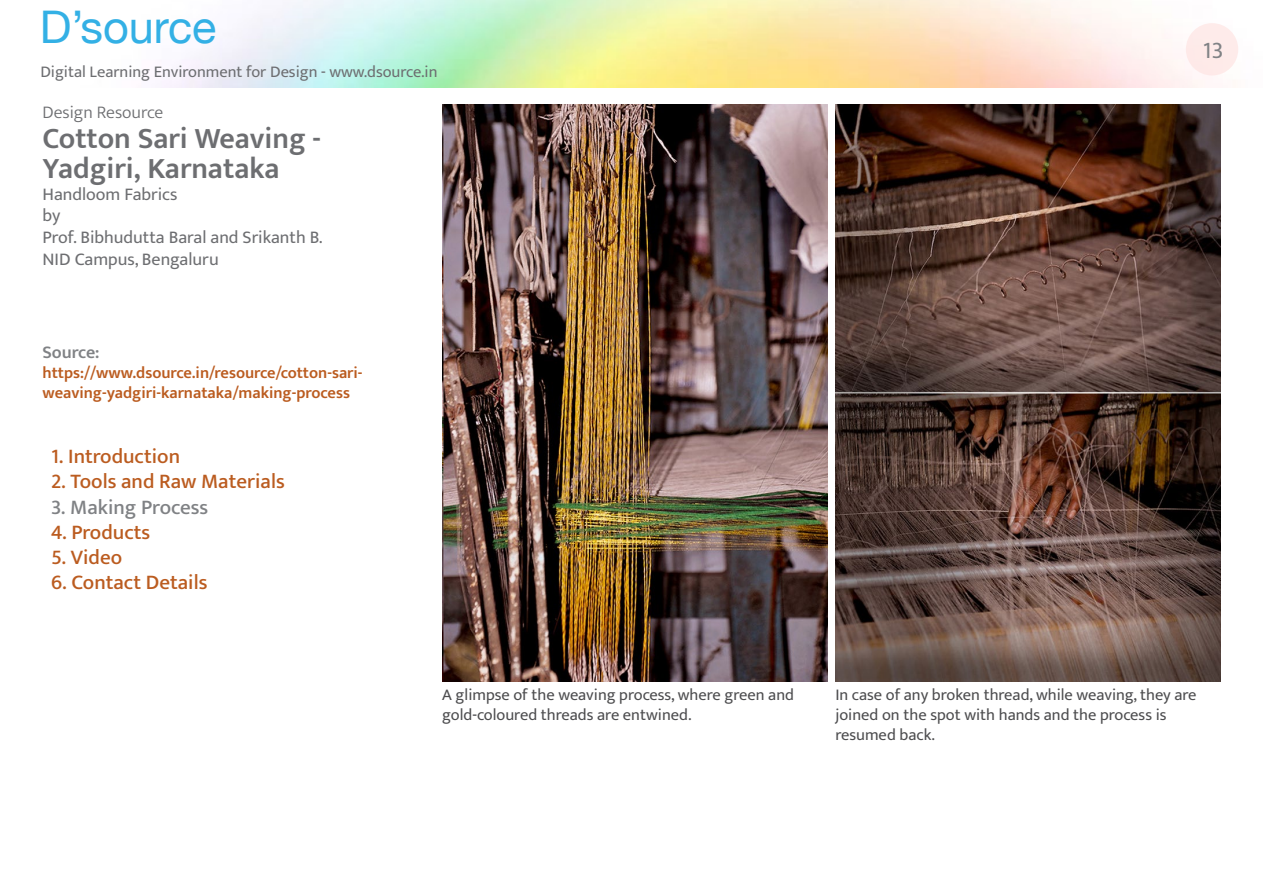
<style>
.page{position:relative;width:1263px;height:893px;background:#fff}
.page>*{position:absolute;margin:0;border:0;box-sizing:border-box;transform-origin:0 0}
.t1{font:45px "Helvetica Neue";color:#33b0e5}
.t2{font:600 30px/30px "Ek Mukta";color:#6d6e71}
.t3{font:24px "Ek Mukta";color:#808285}
.t4{font:500 21px "Ek Mukta";color:#bb5c20}
.t5{font:500 21px "Ek Mukta";color:#808285}
.t6{font:18px/21.6px "Ek Mukta";color:#6d6e71}
.t7{font:300 18px "Ek Mukta";color:#6d6e71}
.t8{font:600 18px "Ek Mukta";color:#808285}
.t9{font:16.5px/19.8px "Ek Mukta";color:#4d4d4f}
.t10{font:600 16.5px/19.8px "Ek Mukta";color:#bb5c20}
.t11{font:16.5px "Ek Mukta";color:#6d6e71}
</style>
<div class="page">
<div style="left:1186px;top:23px;width:52px;height:52px;background:#feebea;border-radius:50%"></div>
<img style="left:835px;top:105px;width:385px;height:576px">
<img style="left:442px;top:105px;width:385px;height:576px">
<h1 class="t1" style="left:40px;top:0;width:178px">D’source</h1>
<p class="t11" style="left:40px;top:62px;width:399px">Digital Learning Environment for Design - www.dsource.in</p>
<p class="t7" style="left:43px;top:101px;width:122px">Design Resource</p>
<h2 class="t2" style="left:43px;top:123px;width:280px">Cotton Sari Weaving -<br>Yadgiri, Karnataka</h2>
<p class="t6" style="left:43px;top:183px;width:282px">Handloom Fabrics<br>by<br>Prof. Bibhudutta Baral and Srikanth B.<br>NID Campus, Bengaluru</p>
<p class="t8" style="left:43px;top:342px;width:59px">Source:</p>
<p class="t10" style="left:43px;top:363px;width:321px">https://www.dsource.in/resource/cotton-sari&shy;weaving-yadgiri-karnataka/making-process</p>
<p class="t4" style="left:51px;top:444px;width:131px">1. Introduction</p>
<p class="t4" style="left:51px;top:469px;width:235px">2. Tools and Raw Materials</p>
<p class="t5" style="left:51px;top:494px;width:159px">3. Making Process</p>
<p class="t4" style="left:51px;top:519px;width:101px">4. Products</p>
<p class="t4" style="left:51px;top:544px;width:73px">5. Video</p>
<p class="t4" style="left:51px;top:570px;width:158px">6. Contact Details</p>
<p class="t9" style="left:442px;top:684px;width:353px">A glimpse of the weaving process, where green and gold-coloured threads are entwined.</p>
<h3 class="t3" style="left:1203px;top:35px;width:22px">13</h3>
<p class="t9" style="left:835px;top:684px;width:363px">In case of any broken thread, while weaving, they are joined on the spot with hands and the process is resumed back.</p>
</div>
